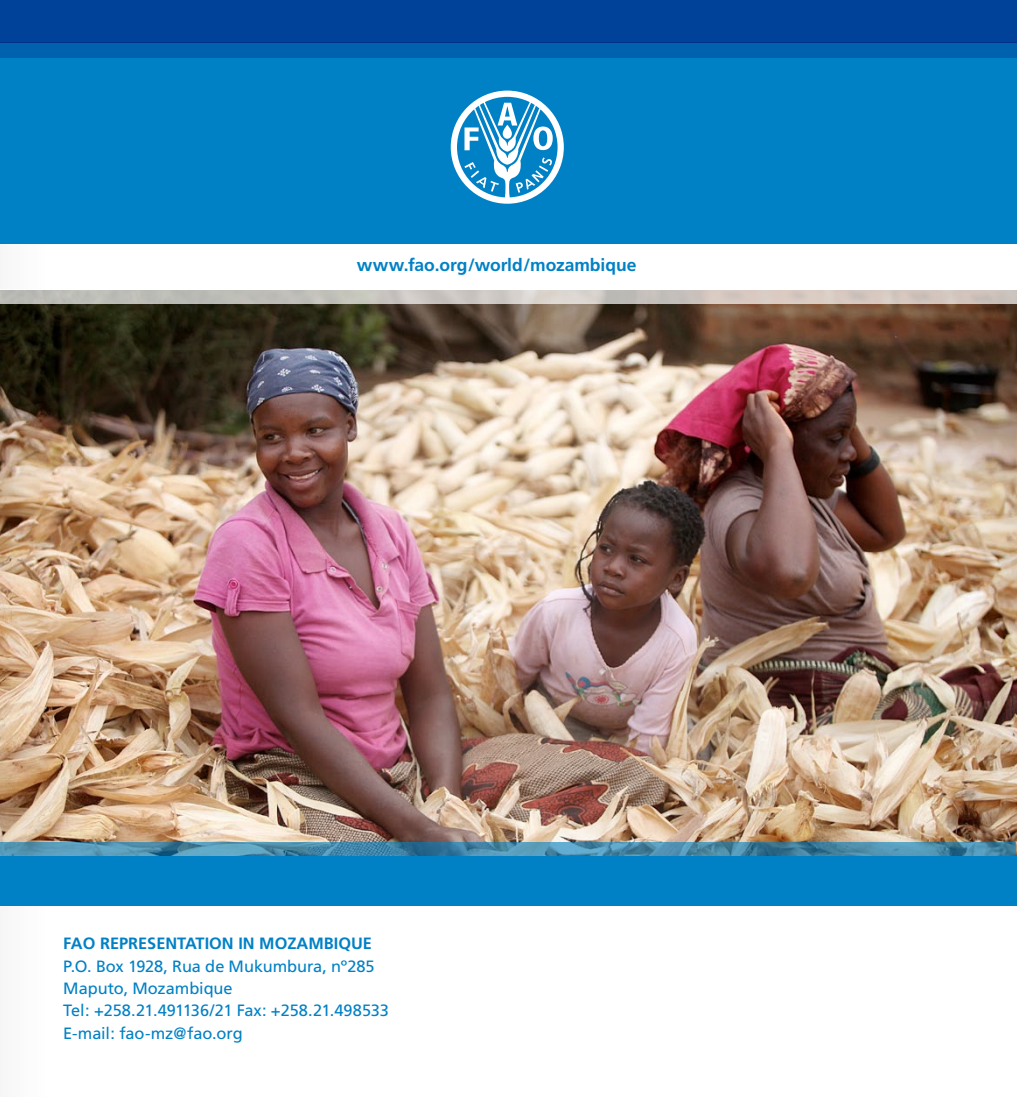
<style>
.page{position:relative;width:1017px;height:1097px;background:#fff}
.page>*{position:absolute;margin:0;border:0;box-sizing:border-box;transform-origin:0 0}
.t1{font:700 17.5px "Frutiger";letter-spacing:-.005em;color:#0081c6}
.t2{font:16.45px/22.4px "Frutiger";letter-spacing:-.01em;color:#0081c6}
.t3{font:700 16.45px "Frutiger";color:#0081c6}
</style>
<div class="page">
<img style="left:48px;top:303px;width:969px;height:553px">
<svg style="left:0;top:243px;width:48px;height:663px;background:#ab9278"></svg>
<div style="left:0;top:0;width:1017px;height:243px;background:#0081c6"></div>
<div style="left:0;top:856px;width:1017px;height:49px;background:#0081c6"></div>
<svg style="left:0;top:842px;width:1016px;height:14px;background:#4a8baa"></svg>
<svg style="left:0;top:288px;width:1017px;height:15px;background:#d0cbc6"></svg>
<div style="left:0;top:0;width:1017px;height:42px;background:#004199"></div>
<div style="left:0;top:42px;width:1017px;height:16px;background:#0061af"></div>
<svg style="left:451px;top:91px;width:113px;height:113px"></svg>
<p class="t1" style="left:357px;top:255px;width:281px">www.fao.org/world/mozambique</p>
<p class="t3" style="left:63px;top:933px;width:310px">FAO REPRESENTATION IN MOZAMBIQUE</p>
<p class="t2" style="left:63px;top:954px;width:327px">P.O. Box 1928, Rua de Mukumbura, nº285<br>Maputo, Mozambique<br>Tel: +258.21.491136/21 Fax: +258.21.498533<br>E-mail: fao-mz@fao.org</p>
</div>
